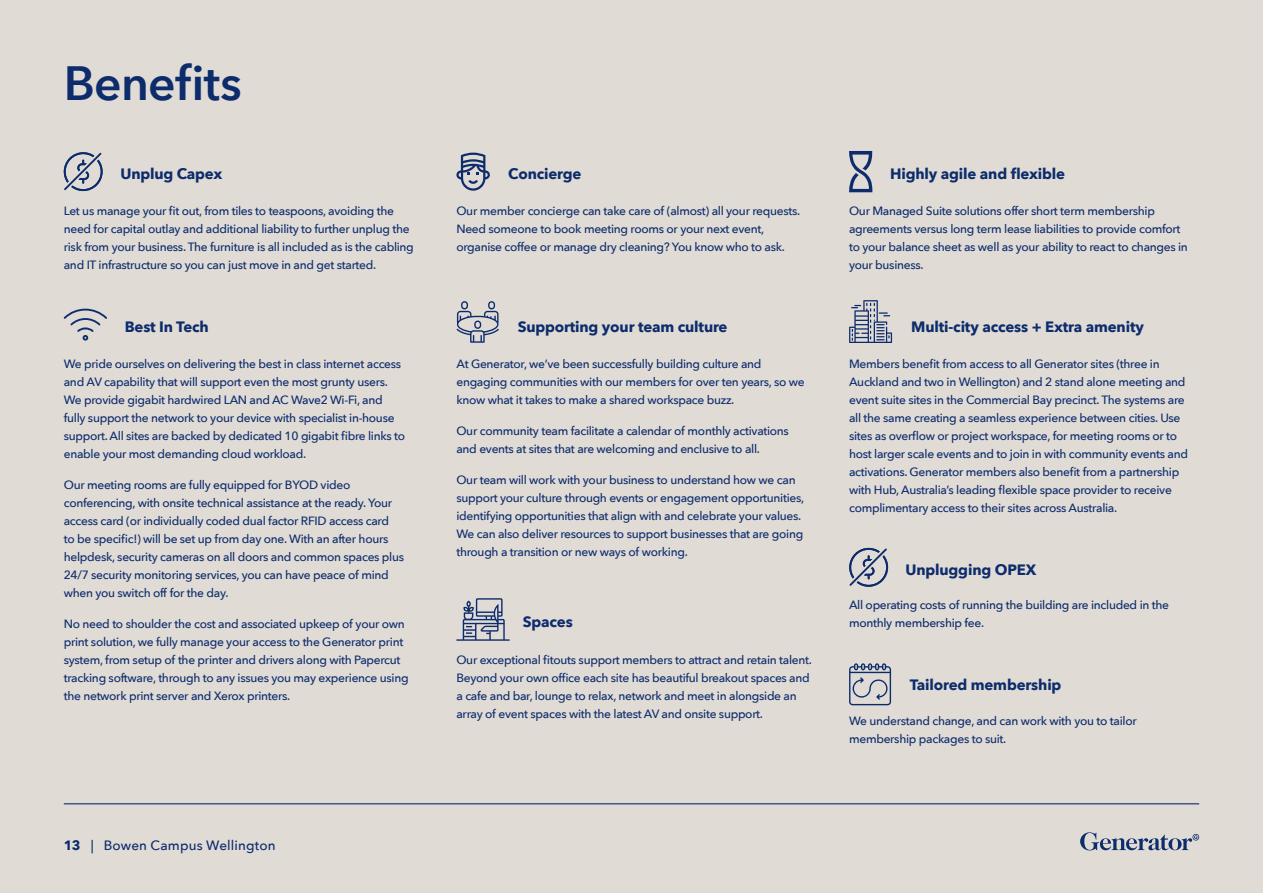
<style>
.page{position:relative;width:1263px;height:893px;background:#e0dbd5}
.page>*{position:absolute;margin:0;border:0;box-sizing:border-box;transform-origin:0 0}
.t1{font:600 48px "Avenir Next";letter-spacing:-.015em;color:#0d2c6c}
.t2{font:700 15px "Avenir Next";letter-spacing:-.01em;color:#0d2c6c}
.t3{font:500 13.5px "Avenir Next";letter-spacing:.01em;color:#0d2c6c}
.t4{font:500 12px/18px "Avenir Next";letter-spacing:-.025em;color:#0d2c6c}
.s1{font-weight:700}
</style>
<div class="page">
<svg style="left:1080px;top:832px;width:119px;height:18px"></svg>
<hr style="left:64px;top:803px;width:1135px;height:1px;background:#0d2c6c">
<svg style="left:849px;top:300px;width:43px;height:43px"></svg>
<svg style="left:64px;top:152px;width:39px;height:39px"></svg>
<svg style="left:456px;top:301px;width:43px;height:42px"></svg>
<svg style="left:456px;top:153px;width:34px;height:38px"></svg>
<svg style="left:849px;top:151px;width:23px;height:41px"></svg>
<svg style="left:64px;top:309px;width:43px;height:32px"></svg>
<hr style="left:456px;top:639px;width:54px;height:2px;background:#0d2c6c">
<div style="left:476px;top:598px;width:26px;height:19px;border:1px solid #0d2c6c"></div>
<svg style="left:462px;top:601px;width:43px;height:40px"></svg>
<svg style="left:849px;top:548px;width:39px;height:39px"></svg>
<svg style="left:849px;top:663px;width:42px;height:42px"></svg>
<h1 class="t1" style="left:64px;top:42px;width:180px">Benefits</h1>
<p class="t2" style="left:120px;top:161px;width:103px">Unplug Capex</p>
<p class="t2" style="left:508px;top:161px;width:75px">Concierge</p>
<p class="t4" style="left:64px;top:201px;width:352px">Let us manage your fit out, from tiles to teaspoons, avoiding the need for capital outlay and additional liability to further unplug the risk from your business. The furniture is all included as is the cabling and IT infrastructure so you can just move in and get started.</p>
<p class="t4" style="left:456px;top:201px;width:345px">Our member concierge can take care of (almost) all your requests.<br>Need someone to book meeting rooms or your next event, organise coffee or manage dry cleaning? You know who to ask.</p>
<p class="t2" style="left:890px;top:161px;width:176px">Highly agile and flexible</p>
<p class="t4" style="left:849px;top:201px;width:340px">Our Managed Suite solutions offer short term membership agreements versus long term lease liabilities to provide comfort to your balance sheet as well as your ability to react to changes in your business.</p>
<p class="t2" style="left:125px;top:314px;width:86px">Best In Tech</p>
<p class="t4" style="left:64px;top:355px;width:343px">We pride ourselves on delivering the best in class internet access and AV capability that will support even the most grunty users.<br>We provide gigabit hardwired LAN and AC Wave2 Wi-Fi, and fully support the network to your device with specialist in-house support. All sites are backed by dedicated 10 gigabit fibre links to enable your most demanding cloud workload.</p>
<p class="t4" style="left:64px;top:475px;width:342px">Our meeting rooms are fully equipped for BYOD video conferencing, with onsite technical assistance at the ready. Your access card (or individually coded dual factor RFID access card<br>to be specific!) will be set up from day one. With an after hours helpdesk, security cameras on all doors and common spaces plus 24/7 security monitoring services, you can have peace of mind when you switch off for the day.</p>
<p class="t4" style="left:64px;top:614px;width:346px">No need to shoulder the cost and associated upkeep of your own print solution, we fully manage your access to the Generator print system, from setup of the printer and drivers along with Papercut tracking software, through to any issues you may experience using the network print server and Xerox printers.</p>
<p class="t3" style="left:64px;top:834px;width:213px"><span class="s1">13</span> | Bowen Campus Wellington</p>
<p class="t2" style="left:518px;top:314px;width:211px">Supporting your team culture</p>
<p class="t2" style="left:911px;top:314px;width:234px">Multi-city access + Extra amenity</p>
<p class="t4" style="left:456px;top:355px;width:350px">At Generator, we’ve been successfully building culture and engaging communities with our members for over ten years, so we know what it takes to make a shared workspace buzz.</p>
<p class="t4" style="left:456px;top:421px;width:334px">Our community team facilitate a calendar of monthly activations and events at sites that are welcoming and enclusive to all.</p>
<p class="t4" style="left:456px;top:470px;width:349px">Our team will work with your business to understand how we can support your culture through events or engagement opportunities, identifying opportunities that align with and celebrate your values.<br>We can also deliver resources to support businesses that are going through a transition or new ways of working.</p>
<p class="t2" style="left:523px;top:609px;width:52px">Spaces</p>
<p class="t4" style="left:456px;top:651px;width:357px">Our exceptional fitouts support members to attract and retain talent.<br>Beyond your own office each site has beautiful breakout spaces and a cafe and bar, lounge to relax, network and meet in alongside an array of event spaces with the latest AV and onsite support.</p>
<p class="t4" style="left:849px;top:355px;width:340px">Members benefit from access to all Generator sites (three in Auckland and two in Wellington) and 2 stand alone meeting and event suite sites in the Commercial Bay precinct. The systems are all the same creating a seamless experience between cities. Use sites as overflow or project workspace, for meeting rooms or to host larger scale events and to join in with community events and activations. Generator members also benefit from a partnership with Hub, Australia’s leading flexible space provider to receive complimentary access to their sites across Australia.</p>
<p class="t2" style="left:905px;top:557px;width:132px">Unplugging OPEX</p>
<p class="t4" style="left:849px;top:595px;width:321px">All operating costs of running the building are included in the monthly membership fee.</p>
<p class="t2" style="left:910px;top:672px;width:153px">Tailored membership</p>
<p class="t4" style="left:849px;top:711px;width:289px">We understand change, and can work with you to tailor membership packages to suit.</p>
</div>
